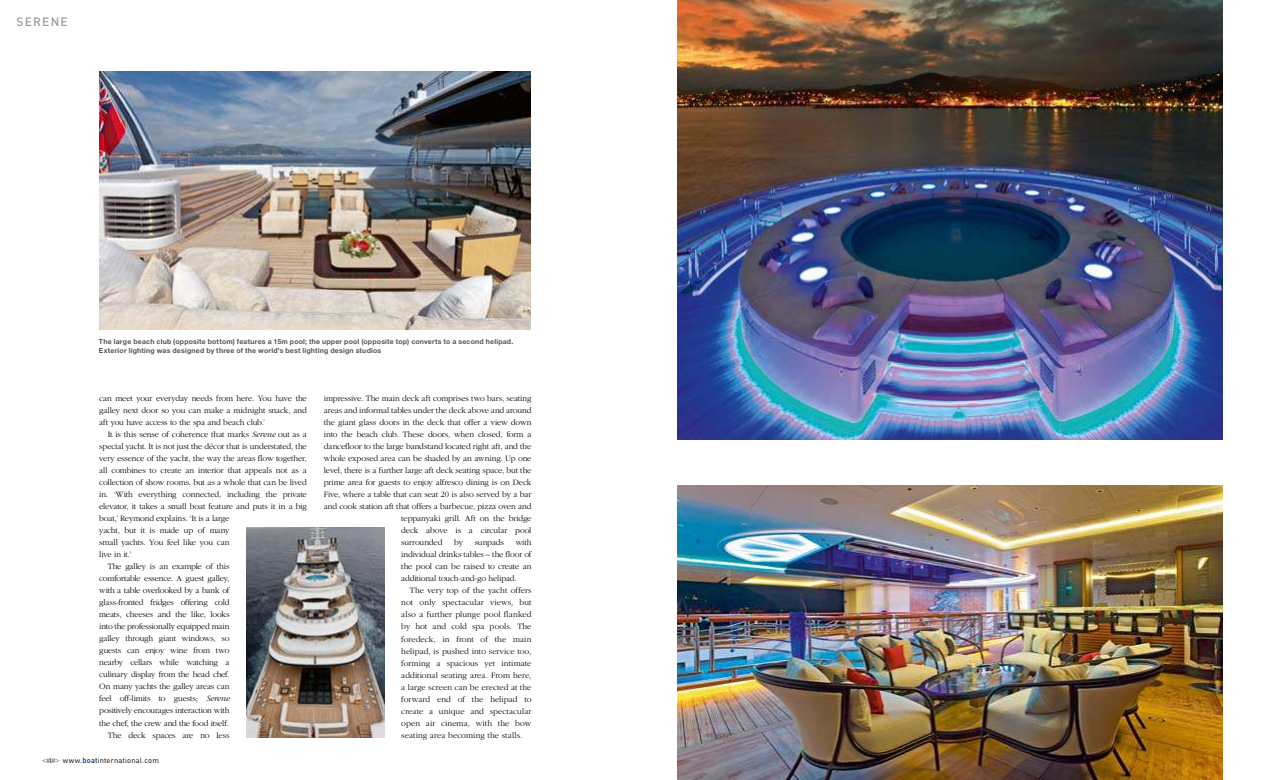
<style>
.page{position:relative;width:1265px;height:780px;background:#fff}
.page>*{position:absolute;margin:0;border:0;box-sizing:border-box;transform-origin:0 0}
.t1{font:500 12px "DIN";letter-spacing:.1em;color:#9b9c9c}
.t2{font:300 8.5px/12px "Garamond";letter-spacing:-.015em;color:#000;text-align:justify}
.t3{font:7.5px "DIN";letter-spacing:.02em;color:#000}
.t4{font:700 7px/9px "Helvetica Neue";letter-spacing:.025em;color:#555554}
.s1{font-style:italic}
.s2{font-family:"Times New Roman";font-size:7px}
.s3{font-weight:500;color:#00386b}
</style>
<div class="page">
<img style="left:677px;top:485px;width:545px;height:295px">
<img style="left:677px;top:0;width:545px;height:440px">
<img style="left:246px;top:527px;width:138px;height:210px">
<img style="left:99px;top:71px;width:431px;height:258px">
<h1 class="t1" style="left:16px;top:15px;width:53px">SERENE</h1>
<p class="t4" style="left:99px;top:337px;width:416px">The large beach club (opposite bottom) features a 15m pool; the upper pool (opposite top) converts to a second helipad.<br>Exterior lighting was designed by three of the world’s best lighting design studios</p>
<p class="t2" style="left:99px;top:393px;width:209px">can meet your everyday needs from here. You have the galley next door so you can make a midnight snack, and aft you have access to the spa and beach club.’</p>
<p class="t2" style="left:108px;top:429px;width:201px">It is this sense of coherence that marks <span class="s1">Serene</span> out as a</p>
<p class="t2" style="left:99px;top:441px;width:209px">special yacht. It is not just the décor that is understated, the</p>
<p class="t2" style="left:99px;top:453px;width:209px">very essence of the yacht, the way the areas flow together,</p>
<p class="t2" style="left:99px;top:465px;width:209px">all combines to create an interior that appeals not as a</p>
<p class="t2" style="left:99px;top:477px;width:209px">collection of show rooms, but as a whole that can be lived</p>
<p class="t2" style="left:99px;top:489px;width:209px">in. ‘With everything connected, including the private</p>
<p class="t2" style="left:99px;top:501px;width:209px">elevator, it takes a small boat feature and puts it in a big</p>
<p class="t2" style="left:99px;top:513px;width:132px">boat,’ Reymond explains. ‘It is a large</p>
<p class="t2" style="left:99px;top:525px;width:132px">yacht, but it is made up of many</p>
<p class="t2" style="left:99px;top:537px;width:132px">small yachts. You feel like you can</p>
<p class="t2" style="left:99px;top:549px;width:33px">live in it.’</p>
<p class="t2" style="left:108px;top:561px;width:123px">The galley is an example of this</p>
<p class="t2" style="left:99px;top:573px;width:132px">comfortable essence. A guest galley,</p>
<p class="t2" style="left:99px;top:585px;width:132px">with a table overlooked by a bank of</p>
<p class="t2" style="left:99px;top:597px;width:132px">glass-fronted fridges offering cold</p>
<p class="t2" style="left:99px;top:609px;width:132px">meats, cheeses and the like, looks</p>
<p class="t2" style="left:99px;top:621px;width:132px">into the professionally equipped main</p>
<p class="t2" style="left:99px;top:633px;width:132px">galley through giant windows, so</p>
<p class="t2" style="left:99px;top:645px;width:132px">guests can enjoy wine from two</p>
<p class="t2" style="left:99px;top:657px;width:132px">nearby cellars while watching a</p>
<p class="t2" style="left:99px;top:669px;width:132px">culinary display from the head chef.</p>
<p class="t2" style="left:99px;top:681px;width:132px">On many yachts the galley areas can</p>
<p class="t2" style="left:99px;top:693px;width:132px">feel off-limits to guests; <span class="s1">Serene</span></p>
<p class="t2" style="left:99px;top:705px;width:132px">positively encourages interaction with</p>
<p class="t2" style="left:99px;top:717px;width:131px">the chef, the crew and the food itself.</p>
<p class="t2" style="left:108px;top:729px;width:123px">The deck spaces are no less</p>
<p class="t2" style="left:324px;top:393px;width:209px">impressive. The main deck aft comprises two bars, seating</p>
<p class="t2" style="left:324px;top:405px;width:209px">areas and informal tables under the deck above and around</p>
<p class="t2" style="left:324px;top:417px;width:209px">the giant glass doors in the deck that offer a view down</p>
<p class="t2" style="left:324px;top:429px;width:209px">into the beach club. These doors, when closed, form a</p>
<p class="t2" style="left:324px;top:441px;width:209px">dancefloor to the large bandstand located right aft, and the</p>
<p class="t2" style="left:324px;top:453px;width:209px">whole exposed area can be shaded by an awning. Up one</p>
<p class="t2" style="left:324px;top:465px;width:209px">level, there is a further large aft deck seating space, but the</p>
<p class="t2" style="left:324px;top:477px;width:209px">prime area for guests to enjoy alfresco dining is on Deck</p>
<p class="t2" style="left:324px;top:489px;width:209px">Five, where a table that can seat 20 is also served by a bar</p>
<p class="t2" style="left:324px;top:501px;width:209px">and cook station aft that offers a barbecue, pizza oven and</p>
<p class="t2" style="left:401px;top:513px;width:132px">teppanyaki grill. Aft on the bridge</p>
<p class="t2" style="left:401px;top:525px;width:132px">deck above is a circular pool</p>
<p class="t2" style="left:401px;top:537px;width:43px">surrounded</p>
<p class="t2" style="left:454px;top:537px;width:10px">by</p>
<p class="t2" style="left:474px;top:537px;width:31px">sunpads</p>
<p class="t2" style="left:401px;top:537px;width:132px;text-indent:114px">with individual drinks tables – the floor of the pool can be raised to create an additional touch-and-go helipad.</p>
<p class="t2" style="left:401px;top:585px;width:132px;text-indent:8px">The very top of the yacht offers not only spectacular views, but also a further plunge pool flanked by hot and cold spa pools. The foredeck, in front of the main helipad, is pushed into service too, forming a spacious yet intimate additional seating area. From here, a large screen can be erected at the forward end of the helipad to create a unique and spectacular open air cinema, with the bow seating area becoming the stalls.</p>
<p class="t3" style="left:43px;top:755px;width:118px"><span class="s2">&lt;#l#&gt;</span> www.<span class="s3">boat</span>international.com</p>
</div>
